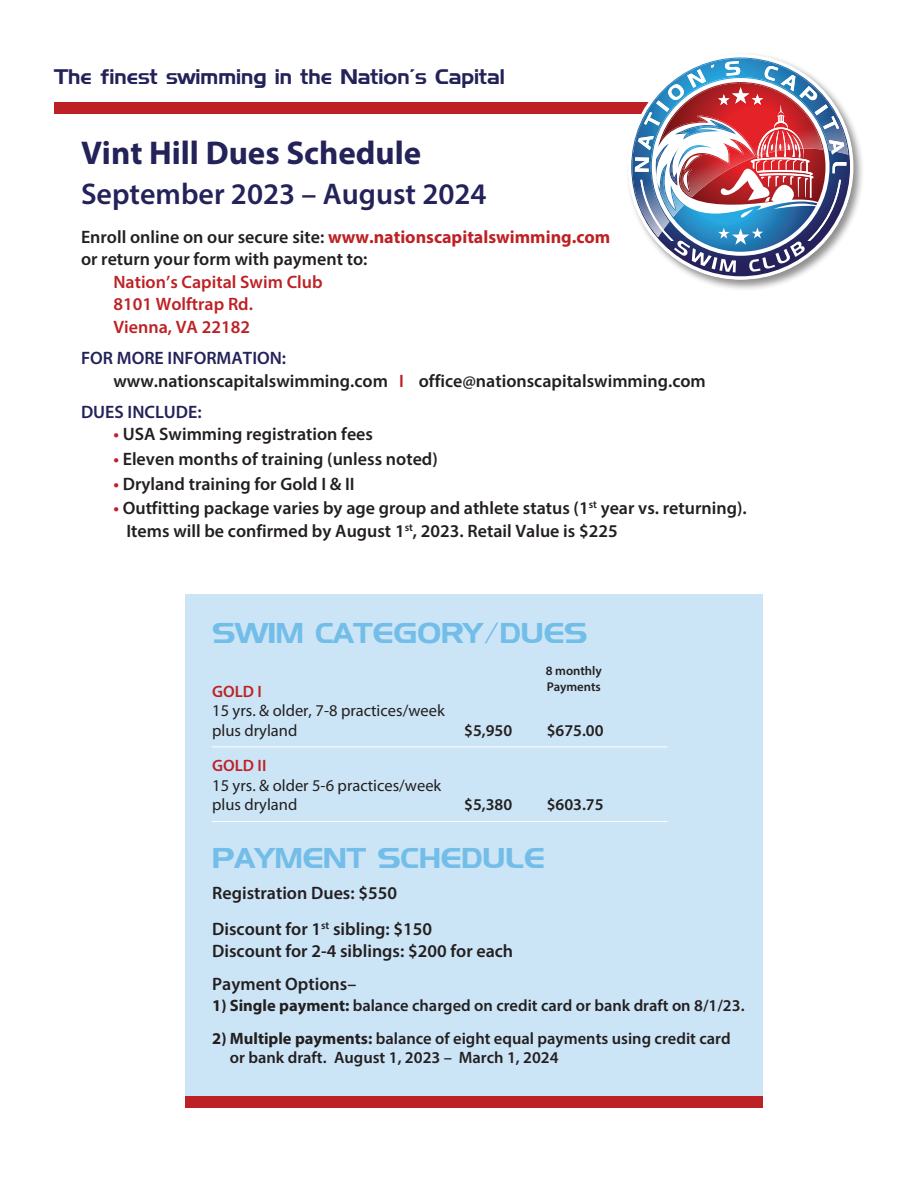
<style>
.page{position:relative;width:918px;height:1188px;background:#fff}
.page>*{position:absolute;margin:0;border:0;box-sizing:border-box;transform-origin:0 0}
.t1{font:700 33px "Myriad Pro";color:#232259}
.t2{font:600 30px "Myriad Pro";color:#232259}
.t3{font:28.5px "Denmark";color:#73bde9}
.t4{font:21px "Denmark";color:#232259}
.t5{font:600 18px/22.5px "Myriad Pro";color:#231f20}
.t6{font:600 18px/22.5px "Myriad Pro";color:#be2125}
.t7{font:600 18px "Myriad Pro";color:#232259}
.t8{font:600 16.5px/19.5px "Myriad Pro";color:#231f20}
.t9{font:16.5px/19.5px "Myriad Pro";color:#231f20}
.t10{font:600 16.5px "Myriad Pro";color:#be2125}
.t11{font:600 12.75px/15.3px "Myriad Pro";color:#231f20}
.s1{font-weight:700;color:#be2125}
.s2{color:#232259}
.s3{color:#be2125}
.s4{font-weight:700}
</style>
<div class="page">
<div style="left:54px;top:102px;width:759px;height:12px;background:#be2125"></div>
<div style="left:625px;top:52px;width:240px;height:239px;background:#231f20;opacity:.5"></div>
<svg style="left:631px;top:58px;width:219px;height:218px"></svg>
<img style="left:671px;top:59px;width:59px;height:2px">
<img style="left:730px;top:59px;width:74px;height:2px">
<img style="left:632px;top:104px;width:3px;height:126px">
<img style="left:846px;top:118px;width:2px;height:37px">
<img style="left:635px;top:61px;width:211px;height:211px">
<div style="left:185px;top:594px;width:577px;height:514px;background:#cce5f6"></div>
<hr style="left:212px;top:746px;width:455px;height:1px;background:#fff">
<hr style="left:212px;top:821px;width:455px;height:1px;background:#fff">
<div style="left:185px;top:1096px;width:577px;height:12px;background:#be2125"></div>
<p class="t4" style="left:54px;top:64px;width:453px">The finest swimming in the Nation’s Capital</p>
<h1 class="t1" style="left:81px;top:131px;width:342px">Vint Hill Dues Schedule</h1>
<h2 class="t2" style="left:81px;top:175px;width:407px">September 2023 – August 2024</h2>
<p class="t5" style="left:81px;top:225px;width:531px">Enroll online on our secure site: <span class="s1">www.nationscapitalswimming.com </span>or return your form with payment to:</p>
<p class="t6" style="left:113px;top:270px;width:211px">Nation’s Capital Swim Club<br>8101 Wolftrap Rd.<br>Vienna, VA 22182</p>
<p class="t5" style="left:113px;top:346px;width:594px;text-indent:-32px"><span class="s2">FOR MORE INFORMATION:<br></span>www.nationscapitalswimming.com <span class="s3">I</span> office@nationscapitalswimming.com</p>
<p class="t7" style="left:81px;top:400px;width:122px">DUES INCLUDE:</p>
<p class="t5" style="left:113px;top:422px;width:261px"><span class="s3">•</span> USA Swimming registration fees</p>
<p class="t5" style="left:113px;top:447px;width:326px"><span class="s3">•</span> Eleven months of training (unless noted)</p>
<p class="t5" style="left:113px;top:472px;width:243px"><span class="s3">•</span> Dryland training for Gold I &amp; II</p>
<p class="t5" style="left:126px;top:496px;width:622px;text-indent:-13px"><span class="s3">•</span> Outfitting package varies by age group and athlete status (1<sup>st</sup> year vs. returning).<br>Items will be confirmed by August 1<sup>st</sup>, 2023. Retail Value is $225</p>
<h3 class="t3" style="left:212px;top:616px;width:377px">SWIM CATEGORY/DUES</h3>
<p class="t10" style="left:212px;top:681px;width:51px">GOLD I</p>
<p class="t9" style="left:212px;top:701px;width:234px">15 yrs. &amp; older, 7-8 practices/week plus dryland</p>
<p class="t11" style="left:546px;top:663px;width:58px">8 monthly<br>Payments</p>
<p class="t8" style="left:464px;top:720px;width:50px">$5,950</p>
<p class="t8" style="left:547px;top:720px;width:58px">$675.00</p>
<p class="t10" style="left:212px;top:755px;width:56px">GOLD II</p>
<p class="t9" style="left:212px;top:775px;width:231px">15 yrs. &amp; older 5-6 practices/week plus dryland</p>
<p class="t8" style="left:464px;top:795px;width:50px">$5,380</p>
<p class="t8" style="left:547px;top:795px;width:58px">$603.75</p>
<h3 class="t3" style="left:212px;top:841px;width:334px">PAYMENT SCHEDULE</h3>
<p class="t5" style="left:212px;top:875px;width:221px;line-height:35.4px">Registration Dues: $550<br>Discount for 1<sup>st</sup> sibling: $150</p>
<p class="t5" style="left:212px;top:934px;width:303px;line-height:32.4px">Discount for 2-4 siblings: $200 for each<br>Payment Options–</p>
<p class="t8" style="left:212px;top:995px;width:534px"><span class="s4">1) Single payment:</span> balance charged on credit card or bank draft on 8/1/23.</p>
<p class="t8" style="left:230px;top:1028px;width:502px;text-indent:-18px"><span class="s4">2) Multiple payments:</span> balance of eight equal payments using credit card or bank draft. August 1, 2023 – March 1, 2024</p>
</div>
